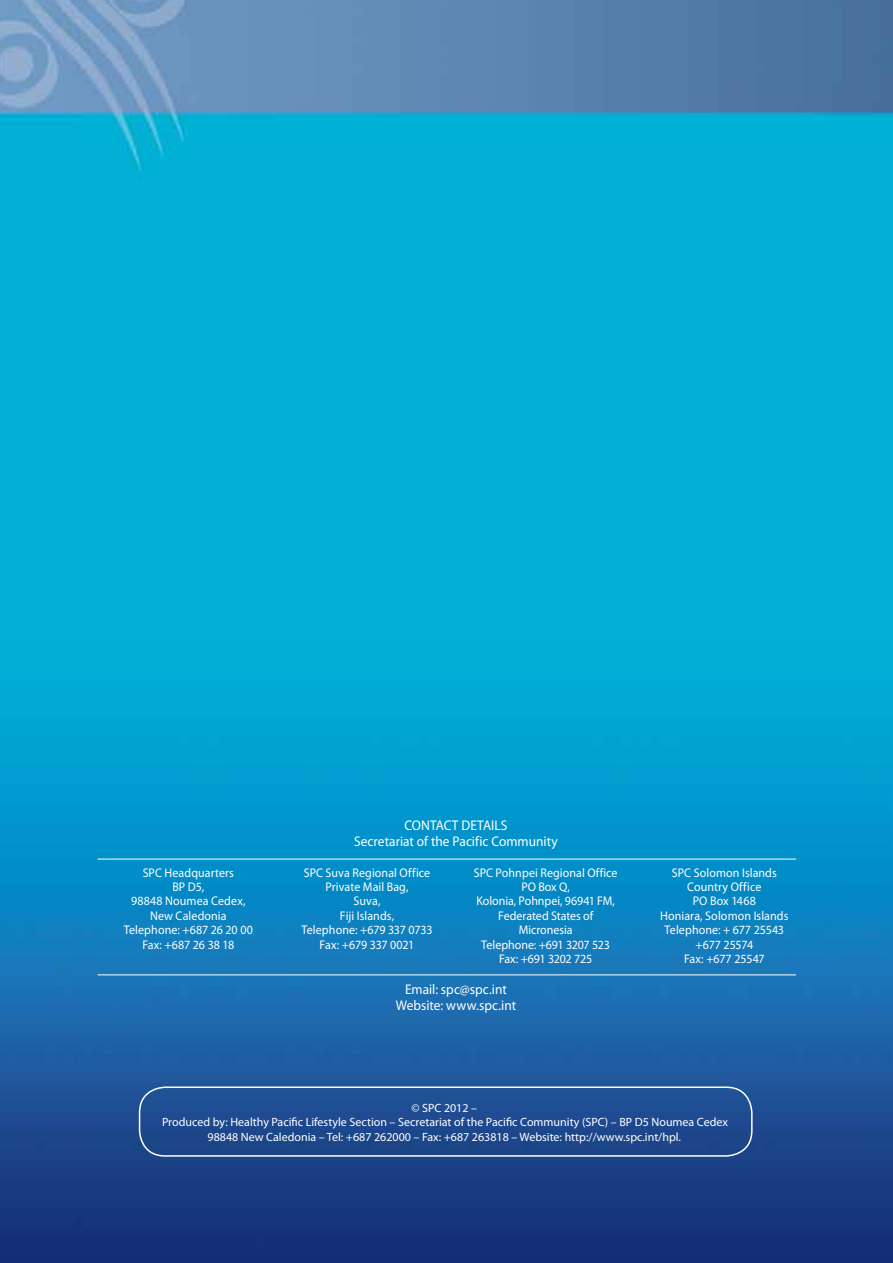
<style>
.page{position:relative;width:893px;height:1263px;background:#fff}
.page>*{position:absolute;margin:0;border:0;box-sizing:border-box;transform-origin:0 0}
.t1{font:14.1px/16px "Myriad Pro";color:#fff;text-align:center;scale:.95 1}
.t2{font:12.6px/14.4px "Myriad Pro";letter-spacing:.005em;color:#fff;text-align:center;scale:.95 1}
.t3{font:12px/14.4px "Myriad Pro";color:#fff;text-align:center}
</style>
<div class="page">
<img style="left:0;top:0;width:893px;height:1263px">
<div style="left:139px;top:1086px;width:614px;height:71px;border:2px solid #fff;border-radius:26px"></div>
<hr style="left:98px;top:859px;width:698px;height:1px;background:#fff">
<hr style="left:98px;top:975px;width:698px;height:1px;background:#fff">
<p class="t1" style="left:354px;top:817px;width:216px">CONTACT DETAILS<br>Secretariat of the Pacific Community</p>
<p class="t2" style="left:124px;top:865px;width:137px">SPC Headquarters<br>BP D5,<br>98848 Noumea Cedex,<br>New Caledonia<br>Telephone: +687 26 20 00<br>Fax: +687 26 38 18</p>
<p class="t2" style="left:301px;top:865px;width:140px">SPC Suva Regional Office<br>Private Mail Bag,<br>Suva,<br>Fiji Islands,<br>Telephone: +679 337 0733<br>Fax: +679 337 0021</p>
<p class="t2" style="left:474px;top:865px;width:153px">SPC Pohnpei Regional Office<br>PO Box Q,<br>Kolonia, Pohnpei, 96941 FM,<br>Federated States of<br>Micronesia<br>Telephone: +691 3207 523<br>Fax: +691 3202 725</p>
<p class="t2" style="left:660px;top:865px;width:136px">SPC Solomon Islands<br>Country Office<br>PO Box 1468<br>Honiara, Solomon Islands<br>Telephone: + 677 25543 +677 25574<br>Fax: +677 25547</p>
<p class="t1" style="left:396px;top:981px;width:128px">Email: spc@spc.int<br>Website: www.spc.int</p>
<p class="t3" style="left:162px;top:1100px;width:567px">© SPC 2012 –<br>Produced by: Healthy Pacific Lifestyle Section – Secretariat of the Pacific Community (SPC) – BP D5 Noumea Cedex<br>98848 New Caledonia – Tel: +687 262000 – Fax: +687 263818 – Website: http://www.spc.int/hpl.</p>
</div>
